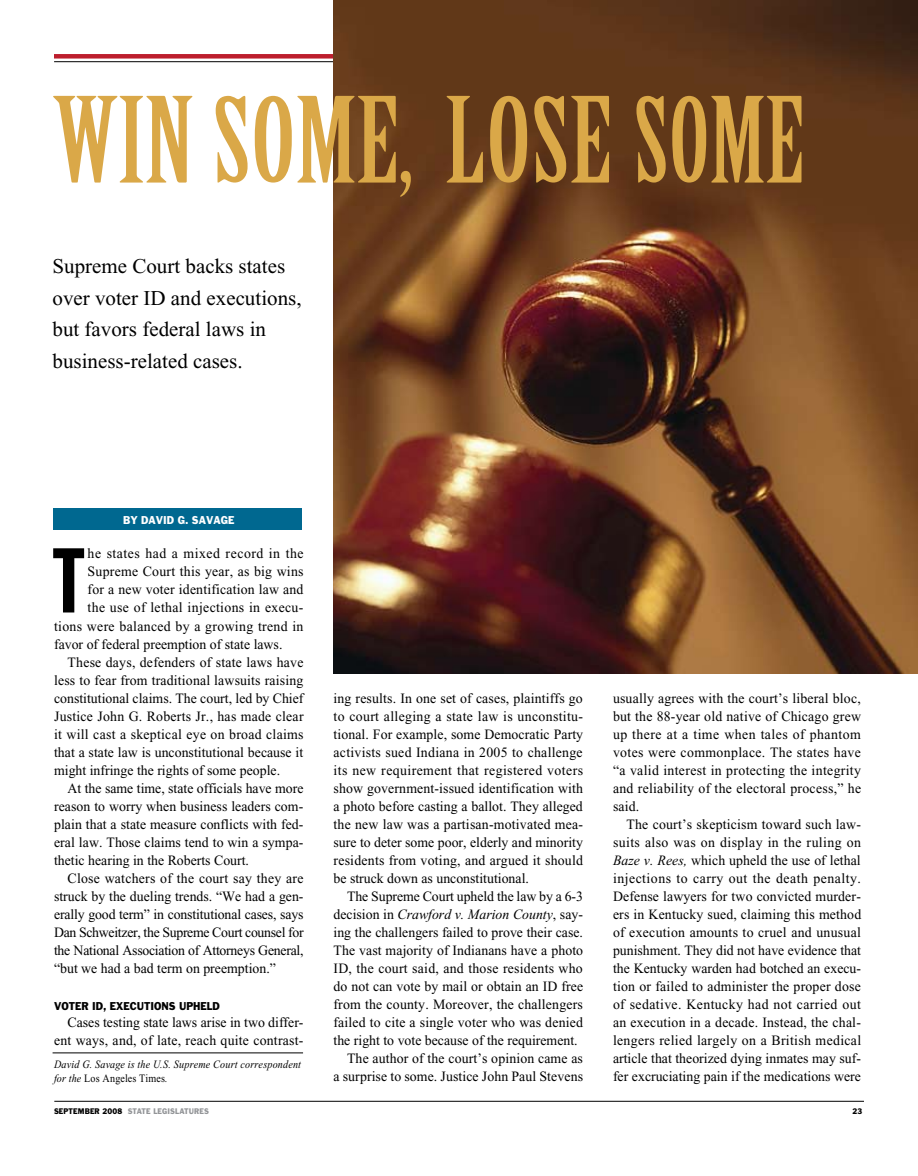
<style>
.page{position:relative;width:918px;height:1176px;background:#fff}
.page>*{position:absolute;margin:0;border:0;box-sizing:border-box;transform-origin:0 0}
.t1{font:115.5px "Birch Std";color:#daa848;scale:1.2 1}
.t2{font:90.15px "Franklin Gothic Extra Cond";color:#000}
.t3{font:21px/31.5px "Times New Roman";color:#000}
.t4{font:14.25px/18px "Times New Roman";letter-spacing:.005em;color:#000;text-align:justify}
.t5{font:14.25px "Times New Roman";letter-spacing:-.02em;color:#000}
.t6{font:14.25px "Times New Roman";letter-spacing:.025em;color:#000}
.t7{font:italic 14.25px "Times New Roman";color:#000}
.t8{font:14.25px "Times New Roman";letter-spacing:.035em;color:#000}
.t9{font:italic 11.25px/13.5px "Times New Roman";letter-spacing:.015em;color:#000;scale:.9 1}
.t10{font:10.5px "Franklin Gothic";color:#000;scale:.9 1}
.t11{font:10.5px "Franklin Gothic";color:#fff;scale:.9 1}
.t12{font:7.5px "Franklin Gothic";letter-spacing:.01em;color:#939598;scale:.9 1}
.t13{font:7.5px "Franklin Gothic";color:#000;scale:.9 1}
.s1{font-style:normal}
.s2{font-style:italic}
.s3{color:#000}
</style>
<div class="page">
<hr style="left:54px;top:1100px;width:810px;height:1px;background:#000">
<hr style="left:54px;top:61px;width:810px;height:1px;background:#000">
<hr style="left:54px;top:54px;width:810px;height:4px;background:#bd1e2d">
<div style="left:53px;top:508px;width:249px;height:22px;background:#006890"></div>
<img style="left:333px;top:0;width:585px;height:673px">
<hr style="left:53px;top:1052px;width:250px;height:1px;background:#000">
<h1 class="t1" style="left:53px;top:75px;width:628px">WIN SOME, LOSE SOME</h1>
<h3 class="t3" style="left:53px;top:250px;width:251px">Supreme Court backs states over voter ID and executions, but favors federal laws in business-related cases.</h3>
<p class="t11" style="left:123px;top:513px;width:125px">BY DAV ID G. SAVAGE</p>
<h2 class="t2" style="left:54px;top:532px;width:31px">T</h2>
<p class="t8" style="left:88px;top:545px;width:218px">he states had a mixed record in the</p>
<p class="t4" style="left:88px;top:562px;width:217px">Supreme Court this year, as big wins</p>
<p class="t4" style="left:88px;top:580px;width:217px">for a new voter identification law and</p>
<p class="t6" style="left:88px;top:599px;width:217px">the use of lethal injections in execu-</p>
<p class="t6" style="left:54px;top:617px;width:251px">tions were balanced by a growing trend in</p>
<p class="t4" style="left:54px;top:634px;width:230px">favor of federal preemption of state laws.</p>
<p class="t4" style="left:68px;top:652px;width:237px">These days, defenders of state laws have</p>
<p class="t4" style="left:54px;top:670px;width:251px">less to fear from traditional lawsuits raising</p>
<p class="t4" style="left:54px;top:688px;width:251px">constitutional claims. The court, led by Chief</p>
<p class="t4" style="left:54px;top:706px;width:251px">Justice John G. Roberts Jr., has made clear</p>
<p class="t4" style="left:54px;top:724px;width:251px">it will cast a skeptical eye on broad claims</p>
<p class="t4" style="left:54px;top:742px;width:251px">that a state law is unconstitutional because it</p>
<p class="t4" style="left:54px;top:760px;width:228px">might infringe the rights of some people.</p>
<p class="t4" style="left:68px;top:778px;width:237px">At the same time, state officials have more</p>
<p class="t4" style="left:54px;top:796px;width:251px">reason to worry when business leaders com-</p>
<p class="t4" style="left:54px;top:814px;width:251px">plain that a state measure conflicts with fed-</p>
<p class="t4" style="left:54px;top:832px;width:251px">eral law. Those claims tend to win a sympa-</p>
<p class="t4" style="left:54px;top:850px;width:197px">thetic hearing in the Roberts Court.</p>
<p class="t4" style="left:68px;top:868px;width:237px">Close watchers of the court say they are</p>
<p class="t4" style="left:54px;top:886px;width:251px">struck by the dueling trends. “We had a gen-</p>
<p class="t4" style="left:54px;top:904px;width:251px">erally good term” in constitutional cases, says</p>
<p class="t5" style="left:54px;top:923px;width:251px">Dan Schweitzer, the Supreme Court counsel for</p>
<p class="t5" style="left:54px;top:941px;width:251px">the National Association of Attorneys General,</p>
<p class="t4" style="left:54px;top:958px;width:223px">“but we had a bad term on preemption.”</p>
<p class="t10" style="left:54px;top:999px;width:25px">VOTER</p>
<p class="t10" style="left:92px;top:999px;width:43px">ID, EXECUTI</p>
<p class="t10" style="left:154px;top:999px;width:75px">ONS UPHELD</p>
<p class="t4" style="left:54px;top:1012px;width:251px;text-align:right">Cases testing state laws arise in two differ&shy;ent ways, and, of late, reach quite contrast-</p>
<p class="t9" style="left:54px;top:1057px;width:276px">David G. Savage is the U.S. Supreme Court correspondent for the <span class="s1">Los Angeles Times</span>.</p>
<p class="t4" style="left:334px;top:688px;width:251px">ing results. In one set of cases, plaintiffs go to court alleging a state law is unconstitu&shy;tional. For example, some Democratic Party activists sued Indiana in 2005 to challenge its new requirement that registered voters show government-issued identification with a photo before casting a ballot. They alleged the new law was a partisan-motivated mea&shy;sure to deter some poor, elderly and minority residents from voting, and argued it should be struck down as unconstitutional.</p>
<p class="t4" style="left:347px;top:886px;width:237px">The Supreme Court upheld the law by a 6-3</p>
<p class="t7" style="left:334px;top:906px;width:251px"><span class="s1">decision in</span> Crawford v. Marion County<span class="s1">, say-</span></p>
<p class="t4" style="left:334px;top:922px;width:251px">ing the challengers failed to prove their case.</p>
<p class="t4" style="left:334px;top:940px;width:251px">The vast majority of Indianans have a photo</p>
<p class="t4" style="left:334px;top:958px;width:251px">ID, the court said, and those residents who</p>
<p class="t4" style="left:334px;top:976px;width:251px">do not can vote by mail or obtain an ID free</p>
<p class="t4" style="left:334px;top:994px;width:251px">from the county. Moreover, the challengers</p>
<p class="t4" style="left:334px;top:1012px;width:251px">failed to cite a single voter who was denied</p>
<p class="t4" style="left:334px;top:1030px;width:246px">the right to vote because of the requirement.</p>
<p class="t4" style="left:347px;top:1048px;width:237px">The author of the court’s opinion came as</p>
<p class="t4" style="left:334px;top:1066px;width:251px">a surprise to some. Justice John Paul Stevens</p>
<p class="t4" style="left:613px;top:688px;width:250px">usually agrees with the court’s liberal bloc, but the 88-year old native of Chicago grew up there at a time when tales of phantom votes were commonplace. The states have “a valid interest in protecting the integrity and reliability of the electoral process,” he said.</p>
<p class="t4" style="left:613px;top:814px;width:250px;text-indent:14px">The court’s skepticism toward such law&shy;suits also was on display in the ruling on <span class="s2">Baze v. Rees,</span> which upheld the use of lethal injections to carry out the death penalty.<br>Defense lawyers for two convicted murder&shy;ers in Kentucky sued, claiming this method of execution amounts to cruel and unusual punishment. They did not have evidence that the Kentucky warden had botched an execu&shy;tion or failed to administer the proper dose of sedative. Kentucky had not carried out an execution in a decade. Instead, the chal&shy;lengers relied largely on a British medical article that theorized dying inmates may suf&shy;fer excruciating pain if the medications were</p>
<p class="t12" style="left:54px;top:1105px;width:172px"><span class="s3">SEPTEMBER 2008</span> STATE LEGISLATURES</p>
<p class="t13" style="left:852px;top:1105px;width:12px">23</p>
</div>
